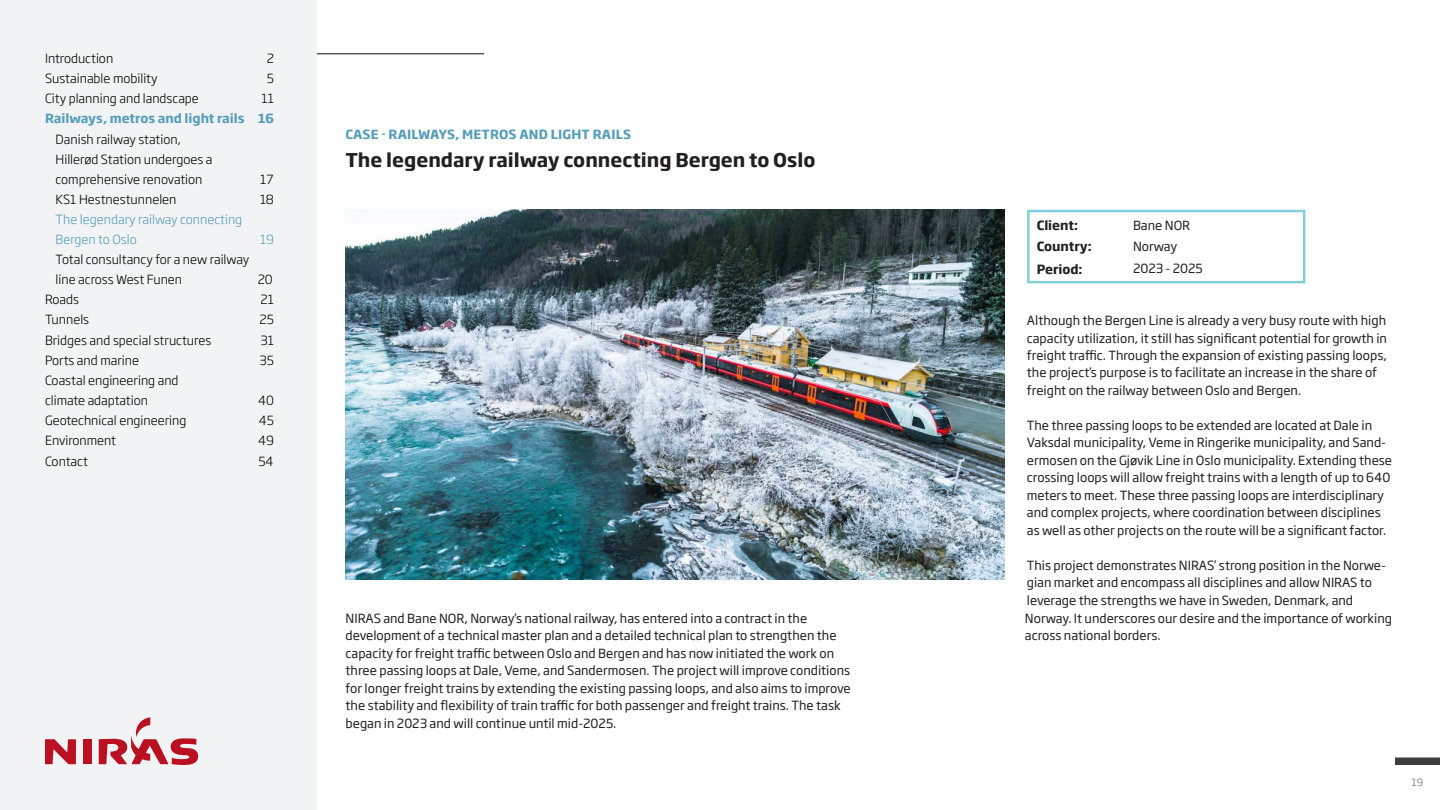
<style>
.page{position:relative;width:1440px;height:810px;background:#fff}
.page>*{position:absolute;margin:0;border:0;box-sizing:border-box;transform-origin:0 0}
.Header_CASES{font:700 18.75px "Soho Gothic Pro";color:#231f20}
.Brødtekst{font:12.5px/17.5px "Soho Gothic Pro";color:#231f20}
.Paragraph_Style_1{font:300 12.5px/20px "Soho Gothic Pro";color:#000}
.Paragraph_Style_1-2{font:700 12.5px "Soho Gothic Pro";color:#569eba}
.Paragraph_Style_1-3{font:300 12.5px/20px "Soho Gothic Pro";color:#569eba}
.Tabel_tekst_copy{font:700 12.5px "Soho Gothic Pro";color:#231f20}
.Tabel_tekst{font:12.5px "Soho Gothic Pro";color:#231f20}
.t1{font:300 10px "Soho Gothic Pro";color:#636366}
</style>
<div class="page">
<div style="left:0;top:0;width:317px;height:810px;background:#f2f3f4"></div>
<svg style="left:45px;top:739px;width:31px;height:25px"></svg>
<div style="left:83px;top:739px;width:8px;height:25px;background:#ba1021"></div>
<svg style="left:99px;top:717px;width:99px;height:48px"></svg>
<div style="left:1027px;top:210px;width:278px;height:73px;border:2px solid #80d0db"></div>
<hr style="left:317px;top:53px;width:167px;height:1px;background:#3e3e3f">
<div style="left:1395px;top:758px;width:45px;height:7px;background:#3e3e3f"></div>
<img style="left:345px;top:209px;width:659px;height:371px">
<p class="Paragraph_Style_1" style="left:45px;top:48px;width:70px">Introduction</p>
<p class="Paragraph_Style_1" style="left:267px;top:48px;width:9px">2</p>
<p class="Paragraph_Style_1" style="left:45px;top:68px;width:114px">Sustainable mobility</p>
<p class="Paragraph_Style_1" style="left:267px;top:68px;width:9px">5</p>
<p class="Paragraph_Style_1" style="left:45px;top:88px;width:155px">City planning and landscape</p>
<p class="Paragraph_Style_1" style="left:262px;top:88px;width:14px">11</p>
<p class="Paragraph_Style_1-2" style="left:45px;top:109px;width:231px">Railways, metros and light rails 16</p>
<p class="Paragraph_Style_1" style="left:56px;top:128px;width:158px">Danish railway station,<br>Hillerød Station undergoes a comprehensive renovation</p>
<p class="Paragraph_Style_1" style="left:260px;top:168px;width:15px">17</p>
<p class="Paragraph_Style_1" style="left:56px;top:188px;width:122px">KS1 Hestnestunnelen</p>
<p class="Paragraph_Style_1" style="left:260px;top:188px;width:16px">18</p>
<p class="Paragraph_Style_1-3" style="left:56px;top:209px;width:188px">The legendary railway connecting<br>Bergen to Oslo</p>
<p class="Paragraph_Style_1-3" style="left:260px;top:229px;width:16px">19</p>
<p class="Paragraph_Style_1" style="left:56px;top:249px;width:195px">Total consultancy for a new railway line across West Funen</p>
<p class="Paragraph_Style_1" style="left:258px;top:269px;width:17px">20</p>
<p class="Paragraph_Style_1" style="left:45px;top:289px;width:36px">Roads</p>
<p class="Paragraph_Style_1" style="left:261px;top:289px;width:15px">21</p>
<p class="Paragraph_Style_1" style="left:45px;top:309px;width:46px">Tunnels</p>
<p class="Paragraph_Style_1" style="left:260px;top:309px;width:16px">25</p>
<p class="Paragraph_Style_1" style="left:45px;top:329px;width:168px">Bridges and special structures</p>
<p class="Paragraph_Style_1" style="left:261px;top:329px;width:15px">31</p>
<p class="Paragraph_Style_1" style="left:45px;top:350px;width:96px">Ports and marine</p>
<p class="Paragraph_Style_1" style="left:260px;top:350px;width:16px">35</p>
<p class="Paragraph_Style_1" style="left:45px;top:370px;width:135px">Coastal engineering and climate adaptation</p>
<p class="Paragraph_Style_1" style="left:258px;top:390px;width:17px">40</p>
<p class="Paragraph_Style_1" style="left:45px;top:410px;width:143px">Geotechnical engineering</p>
<p class="Paragraph_Style_1" style="left:259px;top:410px;width:17px">45</p>
<p class="Paragraph_Style_1" style="left:45px;top:430px;width:73px">Environment</p>
<p class="Paragraph_Style_1" style="left:258px;top:430px;width:17px">49</p>
<p class="Paragraph_Style_1" style="left:45px;top:450px;width:44px">Contact</p>
<p class="Paragraph_Style_1" style="left:258px;top:450px;width:17px">54</p>
<p class="Paragraph_Style_1-2" style="left:345px;top:124px;width:287px">CASE - RAILWAYS, METROS AND LIGHT RAILS</p>
<p class="Header_CASES" style="left:345px;top:145px;width:472px">The legendary railway connecting Bergen to Oslo</p>
<p class="Brødtekst" style="left:346px;top:608px;width:507px">NIRAS and Bane NOR, Norway’s national railway, has entered into a contract in the development of a technical master plan and a detailed technical plan to strengthen the capacity for freight traffic between Oslo and Bergen and has now initiated the work on three passing loops at Dale, Veme, and Sandermosen. The project will improve conditions for longer freight trains by extending the existing passing loops, and also aims to improve the stability and flexibility of train traffic for both passenger and freight trains. The task began in 2023 and will continue until mid-2025.</p>
<p class="Tabel_tekst_copy" style="left:1037px;top:215px;width:43px">Client:</p>
<p class="Tabel_tekst" style="left:1133px;top:216px;width:59px">Bane NOR</p>
<p class="Tabel_tekst_copy" style="left:1037px;top:237px;width:57px">Country:</p>
<p class="Tabel_tekst" style="left:1133px;top:237px;width:46px">Norway</p>
<p class="Tabel_tekst_copy" style="left:1037px;top:259px;width:47px">Period:</p>
<p class="Tabel_tekst" style="left:1133px;top:259px;width:71px">2023 - 2025</p>
<p class="Brødtekst" style="left:1027px;top:311px;width:362px">Although the Bergen Line is already a very busy route with high capacity utilization, it still has significant potential for growth in freight traffic. Through the expansion of existing passing loops, the project’s purpose is to facilitate an increase in the share of freight on the railway between Oslo and Bergen.</p>
<p class="Brødtekst" style="left:1027px;top:416px;width:367px">The three passing loops to be extended are located at Dale in Vaksdal municipality, Veme in Ringerike municipality, and Sand&shy;ermosen on the Gjøvik Line in Oslo municipality. Extending these crossing loops will allow freight trains with a length of up to 640 meters to meet. These three passing loops are interdisciplinary and complex projects, where coordination between disciplines as well as other projects on the route will be a significant factor.</p>
<p class="Brødtekst" style="left:1025px;top:556px;width:369px">This project demonstrates NIRAS’ strong position in the Norwe&shy;gian market and encompass all disciplines and allow NIRAS to leverage the strengths we have in Sweden, Denmark, and Norway. It underscores our desire and the importance of working across national borders.</p>
<p class="t1" style="left:1412px;top:775px;width:13px">19</p>
</div>
